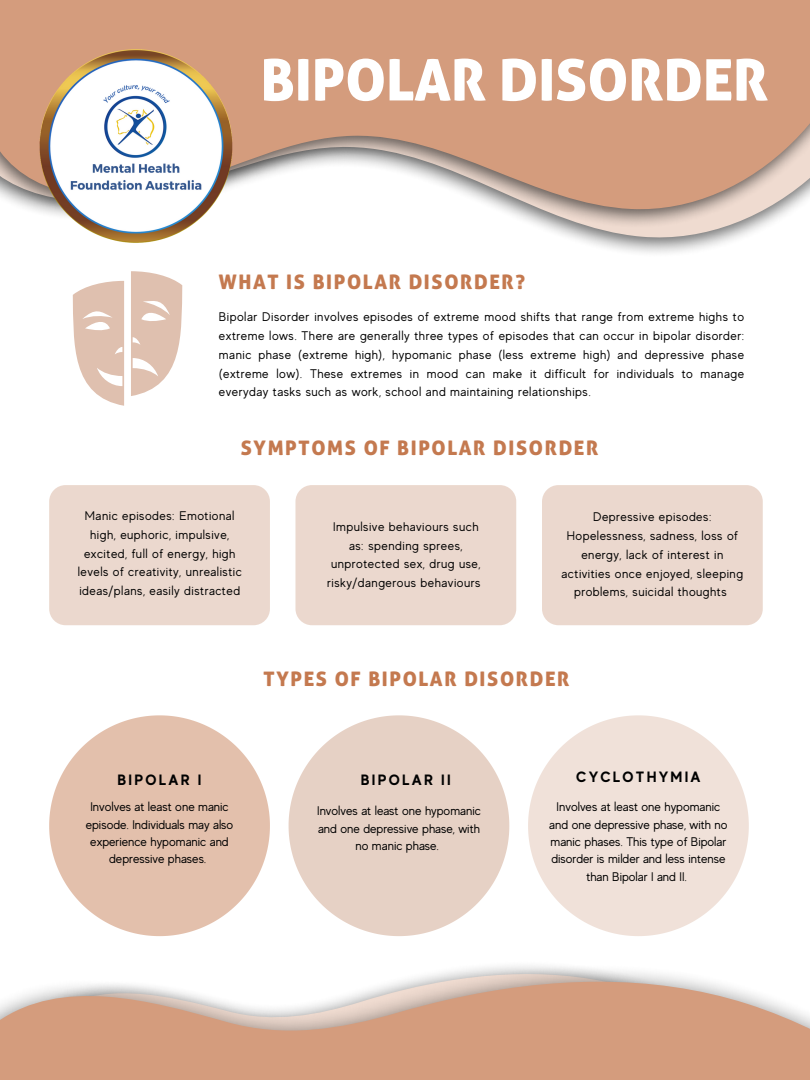
<style>
.page{position:relative;width:810px;height:1080px;background:#fff}
.page>*{position:absolute;margin:0;border:0;box-sizing:border-box;transform-origin:0 0}
.t1{font:57.31px "Aller Display";color:#fff}
.t2{font:20px "Aller Display";letter-spacing:.08em;color:#c4794f}
.t3{font:700 14.94px "MADE Evolve Sans";letter-spacing:.15em;color:#000}
.t4{font:12.5px/18.8px "MADE Evolve Sans";letter-spacing:.04em;color:#000;text-align:center}
.t5{font:12.5px/17.4px "MADE Evolve Sans";color:#000;text-align:center}
</style>
<div class="page">
<svg style="left:0;top:973px;width:810px;height:107px;fill:#d49c7d"></svg>
<svg style="left:73px;top:302px;width:51px;height:104px"></svg>
<svg style="left:131px;top:302px;width:51px;height:94px"></svg>
<img style="left:72px;top:271px;width:111px;height:31px">
<img style="left:516px;top:215px;width:267px;height:38px">
<svg style="left:0;top:0;width:810px;height:215px;fill:#d49c7d"></svg>
<img style="left:38px;top:50px;width:195px;height:193px">
<div style="left:49px;top:485px;width:221px;height:140px;background:#ebd8ce;border-radius:16px"></div>
<div style="left:295px;top:485px;width:221px;height:140px;background:#ebd8ce;border-radius:16px"></div>
<div style="left:542px;top:485px;width:221px;height:140px;background:#ebd8ce;border-radius:16px"></div>
<svg style="left:49px;top:715px;width:221px;height:221px;fill:#e3c0ac"></svg>
<svg style="left:289px;top:715px;width:220px;height:221px;fill:#e6d1c5"></svg>
<svg style="left:528px;top:715px;width:221px;height:221px;fill:#f0e1d9"></svg>
<h1 class="t1" style="left:261px;top:47px;width:509px">BIPOLAR DISORDER</h1>
<h2 class="t2" style="left:219px;top:271px;width:308px">WHAT IS BIPOLAR DISORDER?</h2>
<p class="t4" style="left:219px;top:308px;width:527px;text-align:justify">Bipolar Disorder involves episodes of extreme mood shifts that range from extreme highs to extreme lows. There are generally three types of episodes that can occur in bipolar disorder: manic phase (extreme high), hypomanic phase (less extreme high) and depressive phase (extreme low). These extremes in mood can make it difficult for individuals to manage everyday tasks such as work, school and maintaining relationships.</p>
<h2 class="t2" style="left:241px;top:437px;width:359px">SYMPTOMS OF BIPOLAR DISORDER</h2>
<p class="t4" style="left:78px;top:507px;width:166px">Manic episodes: Emotional high, euphoric, impulsive, excited, full of energy, high levels of creativity, unrealistic ideas/plans, easily distracted</p>
<p class="t4" style="left:327px;top:517px;width:155px">Impulsive behaviours such as: spending sprees, unprotected sex, drug use, risky/dangerous behaviours</p>
<p class="t4" style="left:562px;top:508px;width:183px">Depressive episodes:<br>Hopelessness, sadness, loss of energy, lack of interest in activities once enjoyed, sleeping problems, suicidal thoughts</p>
<h2 class="t2" style="left:264px;top:667px;width:307px">TYPES OF BIPOLAR DISORDER</h2>
<p class="t3" style="left:118px;top:771px;width:85px">BIPOLAR I</p>
<p class="t5" style="left:86px;top:798px;width:149px">Involves at least one manic episode. Individuals may also experience hypomanic and depressive phases.</p>
<p class="t3" style="left:576px;top:768px;width:126px">CYCLOTHYMIA</p>
<p class="t3" style="left:361px;top:771px;width:91px">BIPOLAR II</p>
<p class="t5" style="left:317px;top:803px;width:165px">Involves at least one hypomanic and one depressive phase, with no manic phase.</p>
<p class="t5" style="left:549px;top:798px;width:180px">Involves at least one hypomanic and one depressive phase, with no manic phases. This type of Bipolar disorder is milder and less intense than Bipolar I and II.</p>
</div>
